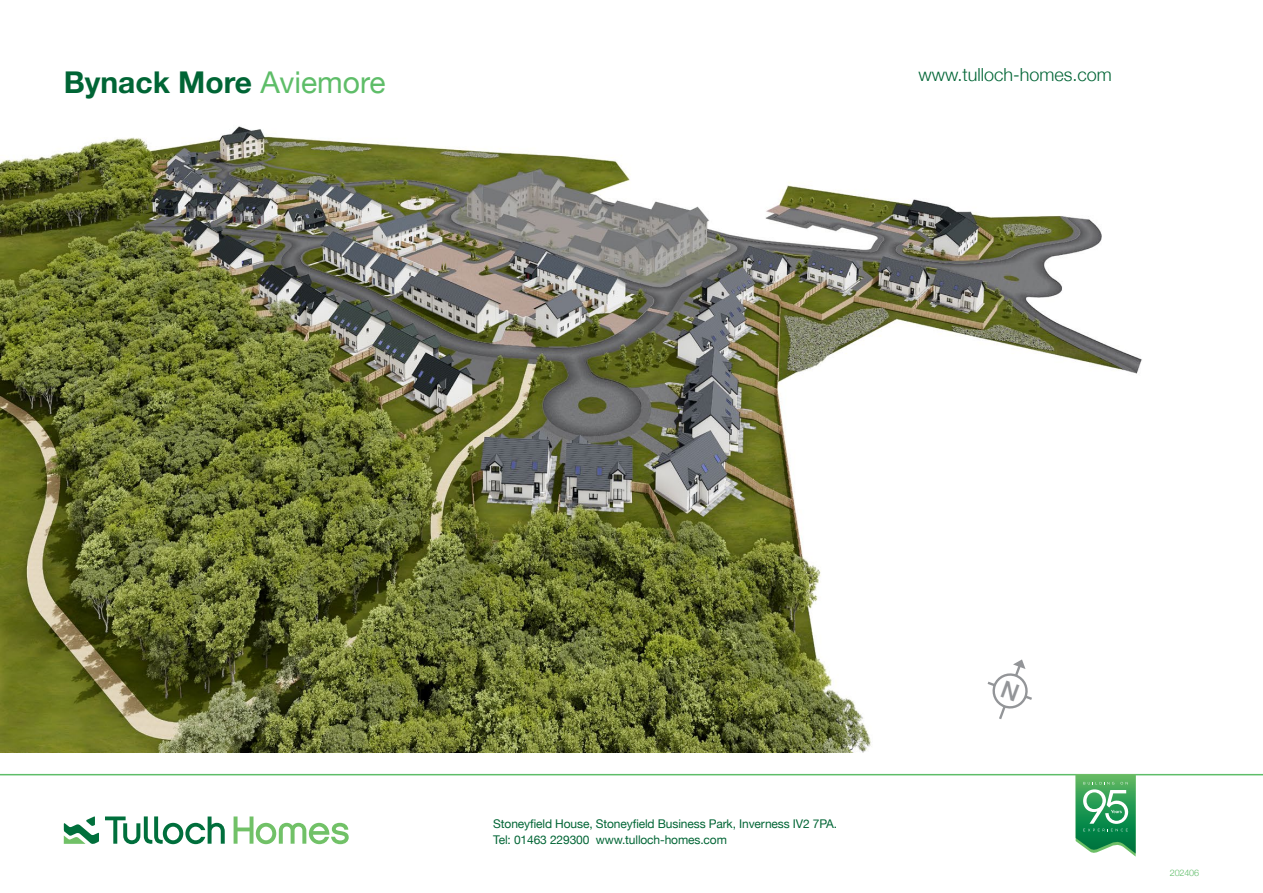
<style>
.page{position:relative;width:1263px;height:893px;background:#fff}
.page>*{position:absolute;margin:0;border:0;box-sizing:border-box;transform-origin:0 0}
.t1{font:700 30px "Helvetica Neue";color:#006535}
.t2{font:300 18px "Helvetica Neue";color:#006535}
.t3{font:12px/16.5px "Helvetica Neue";letter-spacing:-.01em;color:#006535}
.t4{font:300 9px "Helvetica Neue";letter-spacing:-.01em;color:#5ebd68}
.s1{font-weight:400;color:#5ebd68}
</style>
<div class="page">
<svg style="left:64px;top:816px;width:35px;height:28px"></svg>
<svg style="left:105px;top:816px;width:120px;height:28px"></svg>
<svg style="left:234px;top:816px;width:115px;height:28px"></svg>
<hr style="left:0;top:774px;width:1263px;height:1px;background:#5ebd68">
<img style="left:0;top:126px;width:1142px;height:627px">
<svg style="left:1076px;top:775px;width:60px;height:82px"></svg>
<svg style="left:969px;top:643px;width:83px;height:94px"></svg>
<h1 class="t1" style="left:64px;top:59px;width:323px">Bynack More <span class="s1">Aviemore</span></h1>
<h2 class="t2" style="left:918px;top:60px;width:195px">www.tulloch-homes.com</h2>
<p class="t3" style="left:493px;top:816px;width:345px">Stoneyfield House, Stoneyfield Business Park, Inverness IV2 7PA.<br>Tel: 01463 229300 www.tulloch-homes.com</p>
<p class="t4" style="left:1170px;top:866px;width:31px">202406</p>
</div>
